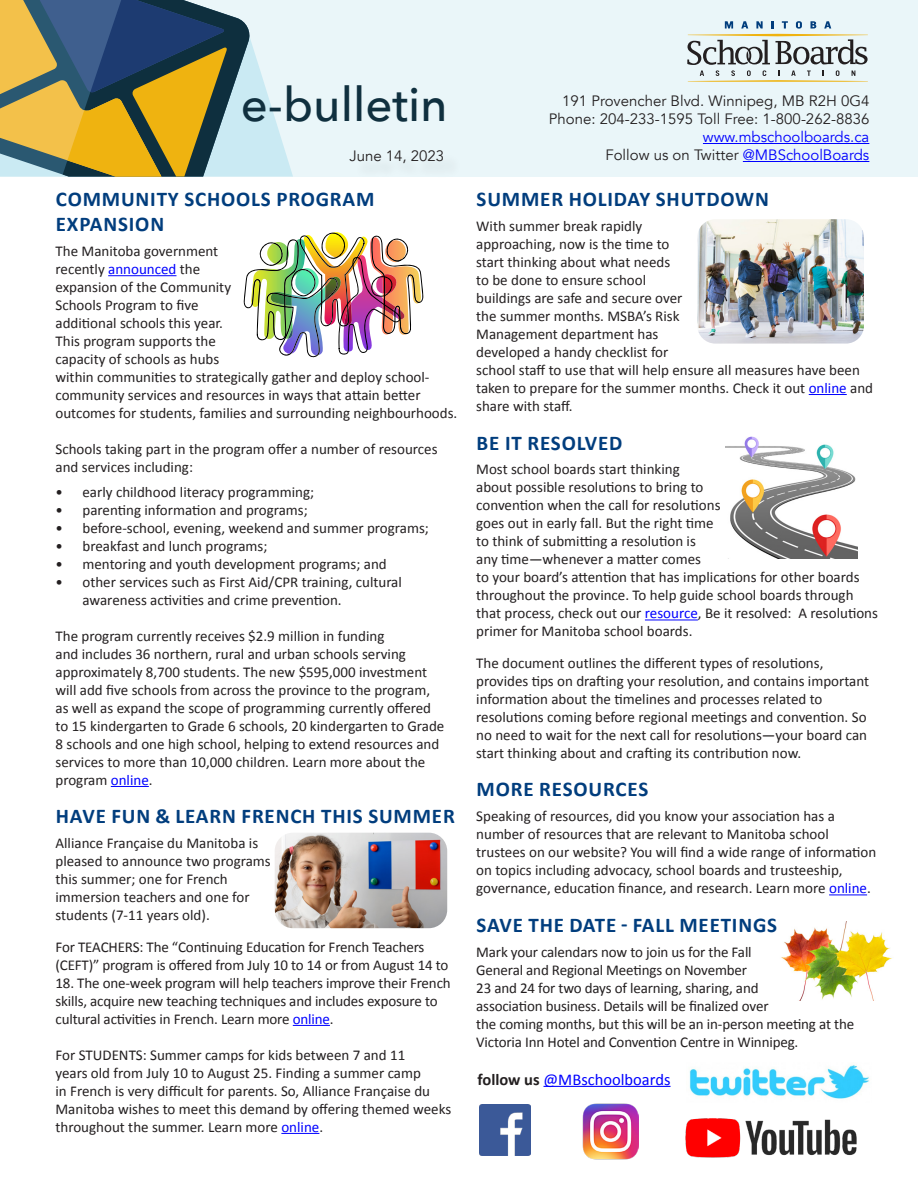
<style>
.page{position:relative;width:918px;height:1188px;background:#fff}
.page>*{position:absolute;margin:0;border:0;box-sizing:border-box;transform-origin:0 0}
.t1{font:500 47.4px "Avenir Next";color:#10303f}
.t2{font:700 21px/25.2px "Calibri";letter-spacing:.04em;color:#013d7d}
.t3{font:16.5px "Calibri";color:#00f}
.t4{font:15px/18px "Calibri";color:#231f20}
.t5{font:15px "Avenir";color:#231f20}
.t6{font:15px "Avenir";color:#00f}
.s1{color:#00f}
.s2{font-weight:700;color:#231f20}
</style>
<div class="page">
<hr style="left:108px;top:275px;width:68px;height:1px;background:#00f">
<hr style="left:111px;top:786px;width:38px;height:1px;background:#00f">
<hr style="left:293px;top:1025px;width:37px;height:1px;background:#00f">
<hr style="left:281px;top:1133px;width:38px;height:1px;background:#00f">
<hr style="left:809px;top:394px;width:38px;height:1px;background:#00f">
<hr style="left:645px;top:619px;width:53px;height:1px;background:#00f">
<hr style="left:829px;top:894px;width:38px;height:1px;background:#00f">
<div style="left:0;top:0;width:917px;height:177px;background:#eaf6f9"></div>
<svg style="left:252px;top:45px;width:41px;height:132px"></svg>
<svg style="left:0;top:0;width:252px;height:177px;background:#89865c"></svg>
<div style="left:353px;top:154px;width:108px;height:27px;background:#231f20;opacity:.15"></div>
<svg style="left:687px;top:21px;width:181px;height:61px"></svg>
<hr style="left:703px;top:143px;width:166px;height:1px;background:#00f">
<hr style="left:743px;top:161px;width:126px;height:1px;background:#00f">
<img style="left:689px;top:1065px;width:180px;height:34px">
<img style="left:583px;top:1103px;width:56px;height:56px">
<img style="left:480px;top:1104px;width:51px;height:51px">
<img style="left:685px;top:1118px;width:172px;height:40px">
<hr style="left:544px;top:1086px;width:127px;height:1px;background:#00f">
<img style="left:697px;top:219px;width:167px;height:125px">
<img style="left:275px;top:833px;width:172px;height:95px">
<img style="left:244px;top:232px;width:179px;height:126px">
<img style="left:726px;top:436px;width:132px;height:122px">
<img style="left:781px;top:921px;width:111px;height:79px">
<p class="t1" style="left:241px;top:64px;width:209px">e-bulletin</p>
<p class="t5" style="left:349px;top:147px;width:96px">June 14, 2023</p>
<p class="t2" style="left:56px;top:186px;width:320px">COMMUNITY SCHOOLS PROGRAM<br>EXPANSION</p>
<p class="t4" style="left:56px;top:242px;width:403px">The Manitoba government<br>recently <span class="s1">announced</span> the<br>expansion of the Community<br>Schools Program to five<br>additional schools this year.<br>This program supports the<br>capacity of schools as hubs<br>within communities to strategically gather and deploy school&shy;community services and resources in ways that attain better outcomes for students, families and surrounding neighbourhoods.</p>
<p class="t4" style="left:56px;top:440px;width:384px">Schools taking part in the program offer a number of resources and services including:</p>
<p class="t4" style="left:56px;top:483px;width:260px">• early childhood literacy programming;</p>
<p class="t4" style="left:56px;top:501px;width:254px">• parenting information and programs;</p>
<p class="t4" style="left:56px;top:519px;width:375px">• before-school, evening, weekend and summer programs;</p>
<p class="t4" style="left:56px;top:537px;width:213px">• breakfast and lunch programs;</p>
<p class="t4" style="left:56px;top:555px;width:333px">• mentoring and youth development programs; and</p>
<p class="t4" style="left:82px;top:573px;width:321px;text-indent:-27px">• other services such as First Aid/CPR training, cultural awareness activities and crime prevention.</p>
<p class="t4" style="left:56px;top:627px;width:390px">The program currently receives $2.9 million in funding<br>and includes 36 northern, rural and urban schools serving approximately 8,700 students. The new $595,000 investment will add five schools from across the province to the program, as well as expand the scope of programming currently offered to 15 kindergarten to Grade 6 schools, 20 kindergarten to Grade 8 schools and one high school, helping to extend resources and services to more than 10,000 children. Learn more about the program <span class="s1">online</span>.</p>
<p class="t2" style="left:56px;top:804px;width:400px">HAVE FUN &amp; LEARN FRENCH THIS SUMMER</p>
<p class="t4" style="left:56px;top:834px;width:217px">Alliance Française du Manitoba is pleased to announce two programs this summer; one for French immersion teachers and one for students (7-11 years old).</p>
<p class="t4" style="left:56px;top:938px;width:395px">For TEACHERS: The “Continuing Education for French Teachers (CEFT)” program is offered from July 10 to 14 or from August 14 to</p>
<p class="t4" style="left:56px;top:974px;width:397px">18. The one-week program will help teachers improve their French skills, acquire new teaching techniques and includes exposure to cultural activities in French. Learn more <span class="s1">online</span>.</p>
<p class="t4" style="left:56px;top:1046px;width:397px">For STUDENTS: Summer camps for kids between 7 and 11<br>years old from July 10 to August 25. Finding a summer camp<br>in French is very difficult for parents. So, Alliance Française du Manitoba wishes to meet this demand by offering themed weeks throughout the summer. Learn more <span class="s1">online</span>.</p>
<p class="t5" style="left:562px;top:92px;width:309px">191 Provencher Blvd. Winnipeg, MB R2H 0G4</p>
<p class="t5" style="left:549px;top:110px;width:322px">Phone: 204-233-1595 Toll Free: 1-800-262-8836</p>
<p class="t6" style="left:703px;top:128px;width:168px">www.mbschoolboards.ca</p>
<p class="t5" style="left:605px;top:146px;width:265px">Follow us on Twitter <span class="s1">@MBSchoolBoards</span></p>
<p class="t2" style="left:477px;top:186px;width:294px">SUMMER HOLIDAY SHUTDOWN</p>
<p class="t4" style="left:476px;top:217px;width:398px">With summer break rapidly<br>approaching, now is the time to<br>start thinking about what needs<br>to be done to ensure school<br>buildings are safe and secure over<br>the summer months. MSBA’s Risk<br>Management department has<br>developed a handy checklist for<br>school staff to use that will help ensure all measures have been taken to prepare for the summer months. Check it out <span class="s1">online</span> and share with staff.</p>
<p class="t2" style="left:477px;top:430px;width:147px">BE IT RESOLVED</p>
<p class="t4" style="left:476px;top:460px;width:403px">Most school boards start thinking<br>about possible resolutions to bring to<br>convention when the call for resolutions<br>goes out in early fall. But the right time<br>to think of submitting a resolution is<br>any time—whenever a matter comes<br>to your board’s attention that has implications for other boards throughout the province. To help guide school boards through that process, check out our <span class="s1">resource</span>, Be it resolved: A resolutions primer for Manitoba school boards.</p>
<p class="t4" style="left:476px;top:654px;width:395px">The document outlines the different types of resolutions, provides tips on drafting your resolution, and contains important information about the timelines and processes related to resolutions coming before regional meetings and convention. So no need to wait for the next call for resolutions—your board can start thinking about and crafting its contribution now.</p>
<p class="t2" style="left:477px;top:777px;width:173px">MORE RESOURCES</p>
<p class="t4" style="left:476px;top:807px;width:402px">Speaking of resources, did you know your association has a number of resources that are relevant to Manitoba school trustees on our website? You will find a wide range of information on topics including advocacy, school boards and trusteeship, governance, education finance, and research. Learn more <span class="s1">online</span>.</p>
<p class="t2" style="left:477px;top:912px;width:302px">SAVE THE DATE - FALL MEETINGS</p>
<p class="t4" style="left:476px;top:943px;width:379px">Mark your calendars now to join us for the Fall<br>General and Regional Meetings on November<br>23 and 24 for two days of learning, sharing, and<br>association business. Details will be finalized over<br>the coming months, but this will be an in-person meeting at the Victoria Inn Hotel and Convention Centre in Winnipeg.</p>
<p class="t3" style="left:478px;top:1069px;width:195px"><span class="s2">follow us</span> @MBschoolboards</p>
</div>
